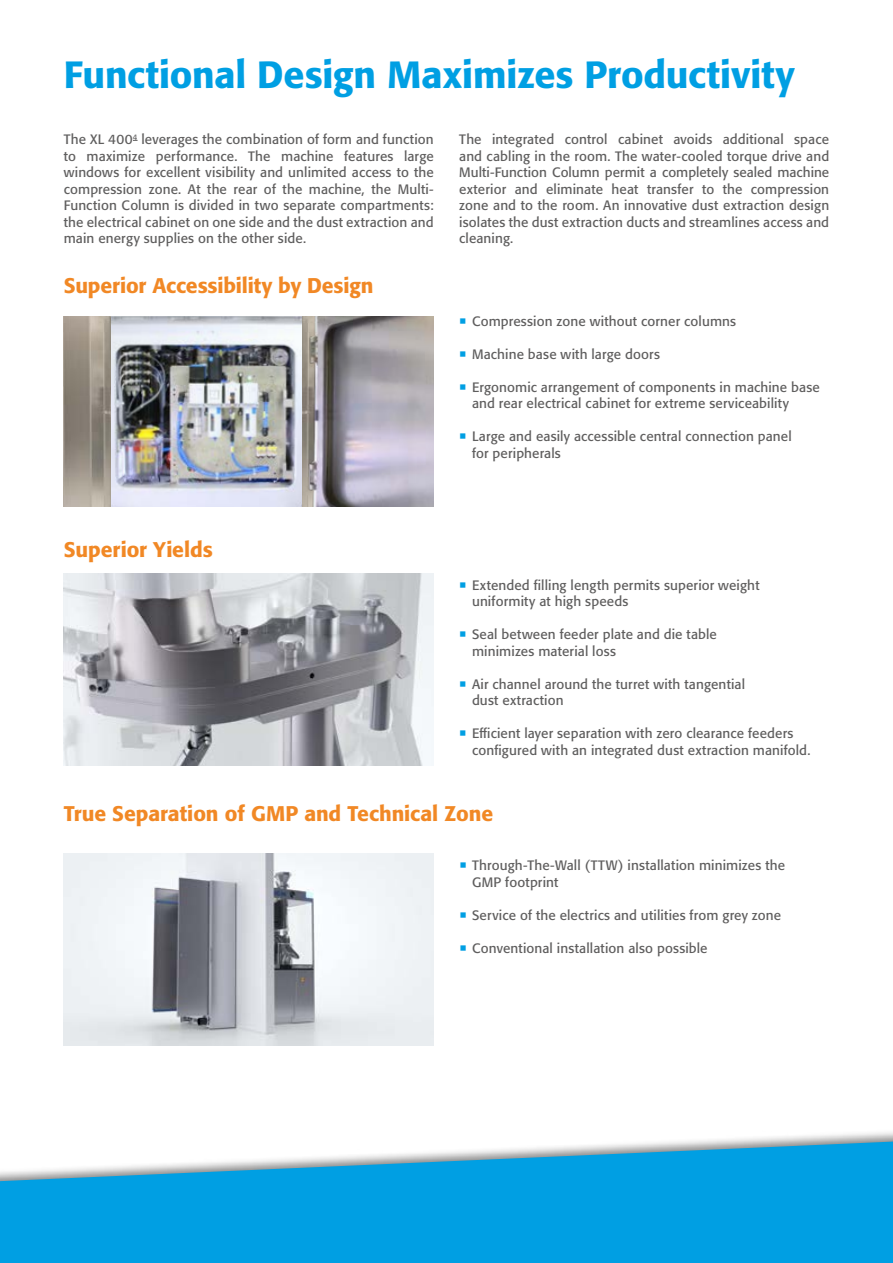
<style>
.page{position:relative;width:893px;height:1263px;background:#fff}
.page>*{position:absolute;margin:0;border:0;box-sizing:border-box;transform-origin:0 0}
.t1{font:500 37.5px "Formata Pro";letter-spacing:-.005em;color:#009fe3}
.t2{font:500 21px "Formata Pro";letter-spacing:-.005em;color:#f18825}
.t3{font:13.5px/16.5px "Formata Pro";letter-spacing:.01em;color:#5f5e5e}
</style>
<div class="page">
<svg style="left:0;top:1132px;width:893px;height:131px;fill:#009fe3"></svg>
<img style="left:64px;top:854px;width:369px;height:192px">
<img style="left:64px;top:573px;width:370px;height:192px">
<img style="left:110px;top:316px;width:324px;height:190px">
<img style="left:64px;top:316px;width:46px;height:190px">
<img style="left:302px;top:316px;width:2px;height:190px">
<img style="left:304px;top:316px;width:129px;height:191px">
<h1 class="t1" style="left:64px;top:51px;width:732px">Functional Design Maximizes Productivity</h1>
<p class="t3" style="left:64px;top:131px;width:371px;text-align:justify">The XL 400<sup>4</sup> leverages the combination of form and function to maximize performance. The machine features large windows for excellent visibility and unlimited access to the compression zone. At the rear of the machine, the Multi-Function Column is divided in two separate compartments: the electrical cabinet on one side and the dust extraction and main energy supplies on the other side.</p>
<p class="t3" style="left:459px;top:131px;width:371px;text-align:justify">The integrated control cabinet avoids additional space and cabling in the room. The water-cooled torque drive and Multi-Function Column permit a completely sealed machine exterior and eliminate heat transfer to the compression zone and to the room. An innovative dust extraction design isolates the dust extraction ducts and streamlines access and cleaning.</p>
<h2 class="t2" style="left:64px;top:272px;width:311px">Superior Accessibility by Design</h2>
<h2 class="t2" style="left:64px;top:536px;width:150px">Superior Yields</h2>
<p class="t3" style="left:472px;top:313px;width:266px">Compression zone without corner columns</p>
<p class="t3" style="left:472px;top:346px;width:189px">Machine base with large doors</p>
<p class="t3" style="left:472px;top:379px;width:349px">Ergonomic arrangement of components in machine base and rear electrical cabinet for extreme serviceability</p>
<p class="t3" style="left:472px;top:428px;width:321px">Large and easily accessible central connection panel for peripherals</p>
<p class="t3" style="left:472px;top:577px;width:289px">Extended filling length permits superior weight uniformity at high speeds</p>
<p class="t3" style="left:472px;top:626px;width:246px">Seal between feeder plate and die table minimizes material loss</p>
<p class="t3" style="left:472px;top:676px;width:275px">Air channel around the turret with tangential dust extraction</p>
<p class="t3" style="left:472px;top:725px;width:340px">Efficient layer separation with zero clearance feeders configured with an integrated dust extraction manifold.</p>
<h2 class="t2" style="left:64px;top:800px;width:431px">True Separation of GMP and Technical Zone</h2>
<p class="t3" style="left:472px;top:857px;width:314px">Through-The-Wall (TTW) installation minimizes the<br>GMP footprint</p>
<p class="t3" style="left:472px;top:907px;width:311px">Service of the electrics and utilities from grey zone</p>
<p class="t3" style="left:472px;top:940px;width:237px">Conventional installation also possible</p>
</div>
